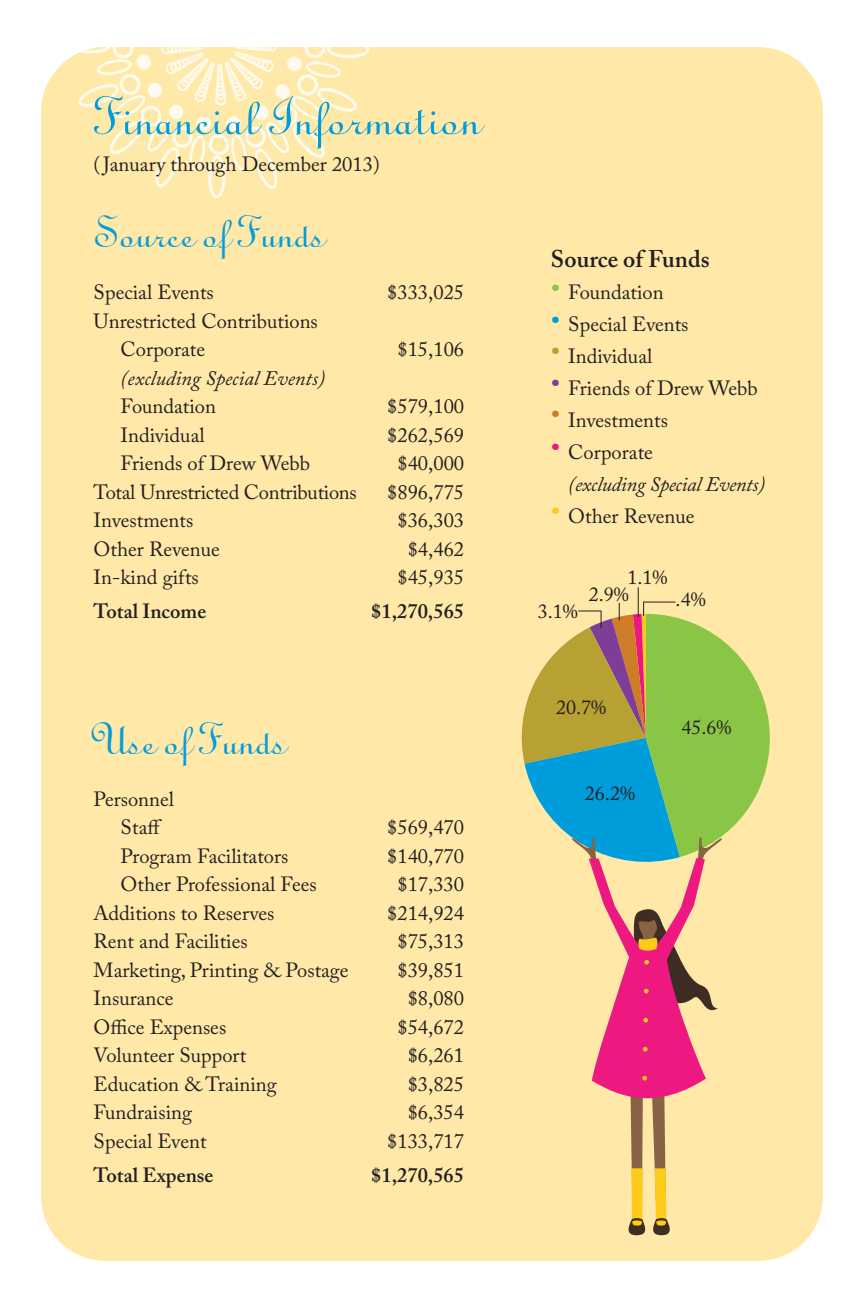
<style>
.page{position:relative;width:864px;height:1296px;background:#fff}
.page>*{position:absolute;margin:0;border:0;box-sizing:border-box;transform-origin:0 0}
.t1{font:60px "Linoscript";color:#009ddc}
.t2{font:50px "Linoscript";color:#009ddc}
.t3{font:28px "Adobe Caslon Pro";color:#8ac645}
.t4{font:28px "Adobe Caslon Pro";color:#009ddc}
.t5{font:28px "Adobe Caslon Pro";color:#b6a132}
.t6{font:28px "Adobe Caslon Pro";color:#7e3e98}
.t7{font:28px "Adobe Caslon Pro";color:#ce7c27}
.t8{font:28px "Adobe Caslon Pro";color:#ed1781}
.t9{font:28px "Adobe Caslon Pro";color:#fecb1b}
.t10{font:600 24px "Adobe Caslon Pro";color:#231f20}
.t11{font:20.4px/32px "Adobe Caslon Pro";color:#231f20}
.t12{font:italic 20.4px "Adobe Caslon Pro";letter-spacing:-.01em;color:#231f20}
.t13{font:600 20.4px "Adobe Caslon Pro";color:#231f20}
.t14{font:20px "Adobe Caslon Pro";color:#231f20}
</style>
<div class="page">
<div style="left:41px;top:47px;width:782px;height:1214px;background:#ffe8a8;border-radius:65px"></div>
<img style="left:70px;top:47px;width:299px;height:151px">
<hr style="left:638px;top:587px;width:1px;height:30px;background:#231f20">
<svg style="left:521px;top:602px;width:249px;height:633px"></svg>
<h1 class="t1" style="left:94px;top:96px;width:387px">Financial Information</h1>
<p class="t11" style="left:94px;top:151px;width:288px">(January through December 2013)</p>
<h2 class="t2" style="left:94px;top:215px;width:231px">Source of Funds</h2>
<p class="t11" style="left:94px;top:279px;width:122px">Special Events</p>
<p class="t11" style="left:387px;top:279px;width:78px">$333,025</p>
<p class="t11" style="left:121px;top:309px;width:199px;line-height:28.4px;text-indent:-27px">Unrestricted Contributions<br>Corporate</p>
<p class="t11" style="left:397px;top:336px;width:68px">$15,106</p>
<p class="t12" style="left:121px;top:371px;width:206px">(excluding Special Events)</p>
<p class="t11" style="left:121px;top:393px;width:97px">Foundation</p>
<p class="t11" style="left:387px;top:393px;width:78px">$579,100</p>
<p class="t11" style="left:121px;top:421px;width:86px">Individual</p>
<p class="t11" style="left:387px;top:421px;width:78px">$262,569</p>
<p class="t11" style="left:121px;top:450px;width:191px">Friends of Drew Webb</p>
<p class="t11" style="left:397px;top:450px;width:68px">$40,000</p>
<p class="t11" style="left:94px;top:478px;width:265px">Total Unrestricted Contributions</p>
<p class="t11" style="left:387px;top:478px;width:78px">$896,775</p>
<p class="t11" style="left:94px;top:507px;width:101px">Investments</p>
<p class="t11" style="left:397px;top:507px;width:68px">$36,303</p>
<p class="t11" style="left:94px;top:535px;width:128px">Other Revenue</p>
<p class="t11" style="left:408px;top:535px;width:58px">$4,462</p>
<p class="t11" style="left:94px;top:564px;width:107px">In-kind gifts</p>
<p class="t11" style="left:397px;top:564px;width:68px">$45,935</p>
<p class="t13" style="left:94px;top:604px;width:114px">Total Income</p>
<p class="t13" style="left:371px;top:604px;width:94px">$1,270,565</p>
<h2 class="t2" style="left:94px;top:722px;width:193px">Use of Funds</h2>
<p class="t11" style="left:121px;top:787px;width:55px;line-height:28.4px;text-indent:-27px">Personnel<br>Staff</p>
<p class="t11" style="left:387px;top:814px;width:78px">$569,470</p>
<p class="t11" style="left:121px;top:842px;width:169px">Program Facilitators</p>
<p class="t11" style="left:387px;top:842px;width:78px">$140,770</p>
<p class="t11" style="left:121px;top:871px;width:198px">Other Professional Fees</p>
<p class="t11" style="left:397px;top:871px;width:68px">$17,330</p>
<p class="t11" style="left:94px;top:899px;width:182px">Additions to Reserves</p>
<p class="t11" style="left:387px;top:899px;width:78px">$214,924</p>
<p class="t11" style="left:94px;top:928px;width:156px">Rent and Facilities</p>
<p class="t11" style="left:397px;top:928px;width:68px">$75,313</p>
<p class="t11" style="left:94px;top:956px;width:256px">Marketing, Printing &amp; Postage</p>
<p class="t11" style="left:397px;top:956px;width:68px">$39,851</p>
<p class="t11" style="left:94px;top:985px;width:82px">Insurance</p>
<p class="t11" style="left:408px;top:985px;width:58px">$8,080</p>
<p class="t11" style="left:94px;top:1013px;width:134px">Office Expenses</p>
<p class="t11" style="left:397px;top:1013px;width:68px">$54,672</p>
<p class="t11" style="left:94px;top:1042px;width:154px">Volunteer Support</p>
<p class="t11" style="left:408px;top:1042px;width:58px">$6,261</p>
<p class="t11" style="left:94px;top:1070px;width:185px">Education &amp; Training</p>
<p class="t11" style="left:408px;top:1070px;width:58px">$3,825</p>
<p class="t11" style="left:94px;top:1099px;width:100px">Fundraising</p>
<p class="t11" style="left:408px;top:1099px;width:58px">$6,354</p>
<p class="t11" style="left:94px;top:1127px;width:114px">Special Event</p>
<p class="t11" style="left:387px;top:1127px;width:78px">$133,717</p>
<p class="t13" style="left:94px;top:1168px;width:121px">Total Expense</p>
<p class="t13" style="left:371px;top:1168px;width:94px">$1,270,565</p>
<p class="t10" style="left:551px;top:250px;width:160px">Source of Funds</p>
<h3 class="t3" style="left:551px;top:278px;width:11px">•</h3>
<h3 class="t4" style="left:551px;top:310px;width:11px">•</h3>
<h3 class="t5" style="left:551px;top:341px;width:11px">•</h3>
<h3 class="t6" style="left:551px;top:373px;width:11px">•</h3>
<h3 class="t7" style="left:551px;top:405px;width:11px">•</h3>
<h3 class="t8" style="left:551px;top:438px;width:11px">•</h3>
<h3 class="t9" style="left:551px;top:501px;width:11px">•</h3>
<p class="t11" style="left:568px;top:278px;width:191px">Foundation<br>Special Events<br>Individual<br>Friends of Drew Webb<br>Investments<br>Corporate</p>
<p class="t12" style="left:568px;top:477px;width:198px">(excluding Special Events)</p>
<p class="t11" style="left:568px;top:502px;width:128px">Other Revenue</p>
<p class="t14" style="left:627px;top:570px;width:42px">1.1%</p>
<p class="t14" style="left:538px;top:604px;width:42px">3.1%</p>
<p class="t14" style="left:589px;top:587px;width:42px">2.9%</p>
<p class="t14" style="left:676px;top:592px;width:32px">.4%</p>
<p class="t14" style="left:556px;top:700px;width:52px">20.7%</p>
<p class="t14" style="left:585px;top:786px;width:52px">26.2%</p>
<p class="t14" style="left:681px;top:720px;width:52px">45.6%</p>
</div>
